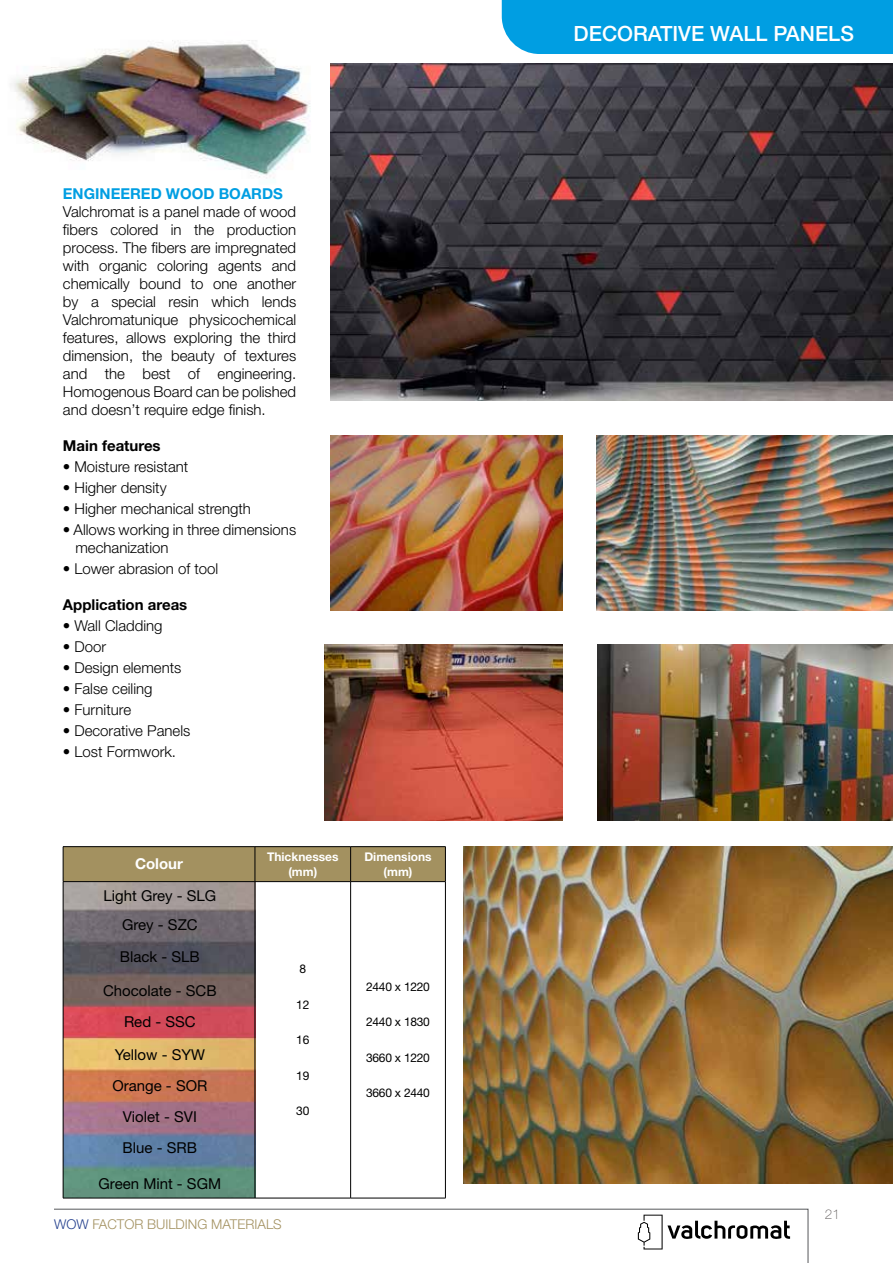
<style>
.page{position:relative;width:893px;height:1263px;background:#fff}
.page>*{position:absolute;margin:0;border:0;box-sizing:border-box;transform-origin:0 0}
.t1{font:500 21px "Helvetica Neue LT Std";color:#fff}
.t2{font:300 15px/18px "Helvetica Neue LT Std";color:#000;text-align:justify}
.t3{font:15px/31.5px "Helvetica Neue LT Std";color:#000;text-align:center}
.t4{font:700 15px "Helvetica Neue LT Std";color:#000}
.t5{font:700 15px "Helvetica Neue LT Std";color:#009ee2}
.t6{font:700 15px "Helvetica Neue LT Std";color:#fff}
.t7{font:300 13.5px "Helvetica Neue LT Std";color:#a39160}
.t8{font:100 13.5px "Helvetica Neue LT Std";color:#5b5655}
.t9{font:12px "Helvetica Neue LT Std";letter-spacing:-.02em;color:#000}
.t10{font:700 12px/14.4px "Helvetica Neue LT Std";color:#fff;text-align:center}
.s1{color:#24408e}
</style>
<div class="page">
<svg style="left:54px;top:1209px;width:754px;height:54px"></svg>
<div style="left:502px;top:0;width:391px;height:54px;background:#009ee2"></div>
<img style="left:13px;top:40px;width:297px;height:139px">
<img style="left:597px;top:435px;width:296px;height:176px">
<img style="left:463px;top:846px;width:430px;height:337px">
<img style="left:330px;top:64px;width:563px;height:336px">
<img style="left:324px;top:644px;width:239px;height:176px">
<img style="left:330px;top:435px;width:233px;height:176px">
<img style="left:64px;top:882px;width:191px;height:315px">
<div style="left:64px;top:847px;width:381px;height:34px;background:#a39160"></div>
<hr style="left:63px;top:846px;width:192px;height:1px;background:#000">
<hr style="left:63px;top:847px;width:1px;height:34px;background:#000">
<hr style="left:255px;top:846px;width:96px;height:1px;background:#000">
<hr style="left:255px;top:847px;width:1px;height:34px;background:#000">
<hr style="left:351px;top:846px;width:95px;height:1px;background:#000">
<hr style="left:350px;top:847px;width:1px;height:34px;background:#000">
<hr style="left:445px;top:847px;width:1px;height:34px;background:#000">
<hr style="left:63px;top:881px;width:192px;height:1px;background:#000">
<hr style="left:63px;top:882px;width:1px;height:316px;background:#000">
<hr style="left:255px;top:881px;width:96px;height:1px;background:#000">
<hr style="left:255px;top:882px;width:1px;height:316px;background:#000">
<hr style="left:351px;top:881px;width:95px;height:1px;background:#000">
<hr style="left:350px;top:882px;width:1px;height:316px;background:#000">
<hr style="left:445px;top:882px;width:1px;height:316px;background:#000">
<hr style="left:63px;top:1198px;width:192px;height:1px;background:#000">
<hr style="left:255px;top:1198px;width:96px;height:1px;background:#000">
<hr style="left:351px;top:1198px;width:95px;height:1px;background:#000">
<img style="left:597px;top:644px;width:296px;height:176px">
<p class="t5" style="left:63px;top:184px;width:222px">ENGINEERED WOOD BOARDS</p>
<p class="t2" style="left:63px;top:202px;width:235px">Valchromat is a panel made of wood fibers colored in the production process. The fibers are impregnated with organic coloring agents and chemically bound to one another by a special resin which lends Valchromatunique physicochemical features, allows exploring the third dimension, the beauty of textures and the best of engineering.<br>Homogenous Board can be polished and doesn’t require edge finish.</p>
<p class="t4" style="left:63px;top:436px;width:99px">Main features</p>
<p class="t2" style="left:63px;top:457px;width:127px">• Moisture resistant</p>
<p class="t2" style="left:63px;top:478px;width:105px">• Higher density</p>
<p class="t2" style="left:63px;top:499px;width:189px">• Higher mechanical strength</p>
<p class="t2" style="left:75px;top:520px;width:222px;text-indent:-13px">• Allows working in three dimensions mechanization</p>
<p class="t2" style="left:63px;top:559px;width:157px">• Lower abrasion of tool</p>
<p class="t4" style="left:63px;top:595px;width:126px">Application areas</p>
<p class="t2" style="left:63px;top:616px;width:101px">• Wall Cladding</p>
<p class="t2" style="left:63px;top:637px;width:45px">• Door</p>
<p class="t2" style="left:63px;top:658px;width:120px">• Design elements</p>
<p class="t2" style="left:63px;top:679px;width:91px">• False ceiling</p>
<p class="t2" style="left:63px;top:700px;width:70px">• Furniture</p>
<p class="t2" style="left:63px;top:721px;width:129px">• Decorative Panels</p>
<p class="t2" style="left:63px;top:742px;width:115px">• Lost Formwork.</p>
<p class="t6" style="left:135px;top:855px;width:50px">Colour</p>
<p class="t10" style="left:267px;top:849px;width:73px">Thicknesses (mm)</p>
<p class="t10" style="left:364px;top:849px;width:69px">Dimensions (mm)</p>
<p class="t3" style="left:103px;top:880px;width:114px;line-height:29.7px">Light Grey - SLG<br>Grey - SZC</p>
<p class="t3" style="left:120px;top:941px;width:82px">Black - SLB</p>
<p class="t3" style="left:103px;top:975px;width:115px">Chocolate - SCB<br>Red - SSC<br>Yellow - SYW<br>Orange - SOR<br>Violet - SVI<br>Blue - SRB</p>
<p class="t3" style="left:99px;top:1168px;width:124px">Green Mint - SGM</p>
<p class="t7" style="left:54px;top:1216px;width:229px"><span class="s1">WOW</span> FACTOR BUILDING MATERIALS</p>
<p class="t9" style="left:299px;top:962px;width:8px">8</p>
<p class="t9" style="left:296px;top:997px;width:15px">12</p>
<p class="t9" style="left:296px;top:1033px;width:15px">16</p>
<p class="t9" style="left:296px;top:1068px;width:15px">19</p>
<p class="t9" style="left:296px;top:1103px;width:15px">30</p>
<p class="t9" style="left:366px;top:979px;width:65px">2440 x 1220</p>
<p class="t9" style="left:366px;top:1015px;width:65px">2440 x 1830</p>
<p class="t9" style="left:366px;top:1050px;width:65px">3660 x 1220</p>
<p class="t9" style="left:366px;top:1086px;width:65px">3660 x 2440</p>
<h1 class="t1" style="left:574px;top:21px;width:282px">DECORATIVE WALL PANELS</h1>
<p class="t8" style="left:825px;top:1206px;width:17px">21</p>
</div>
